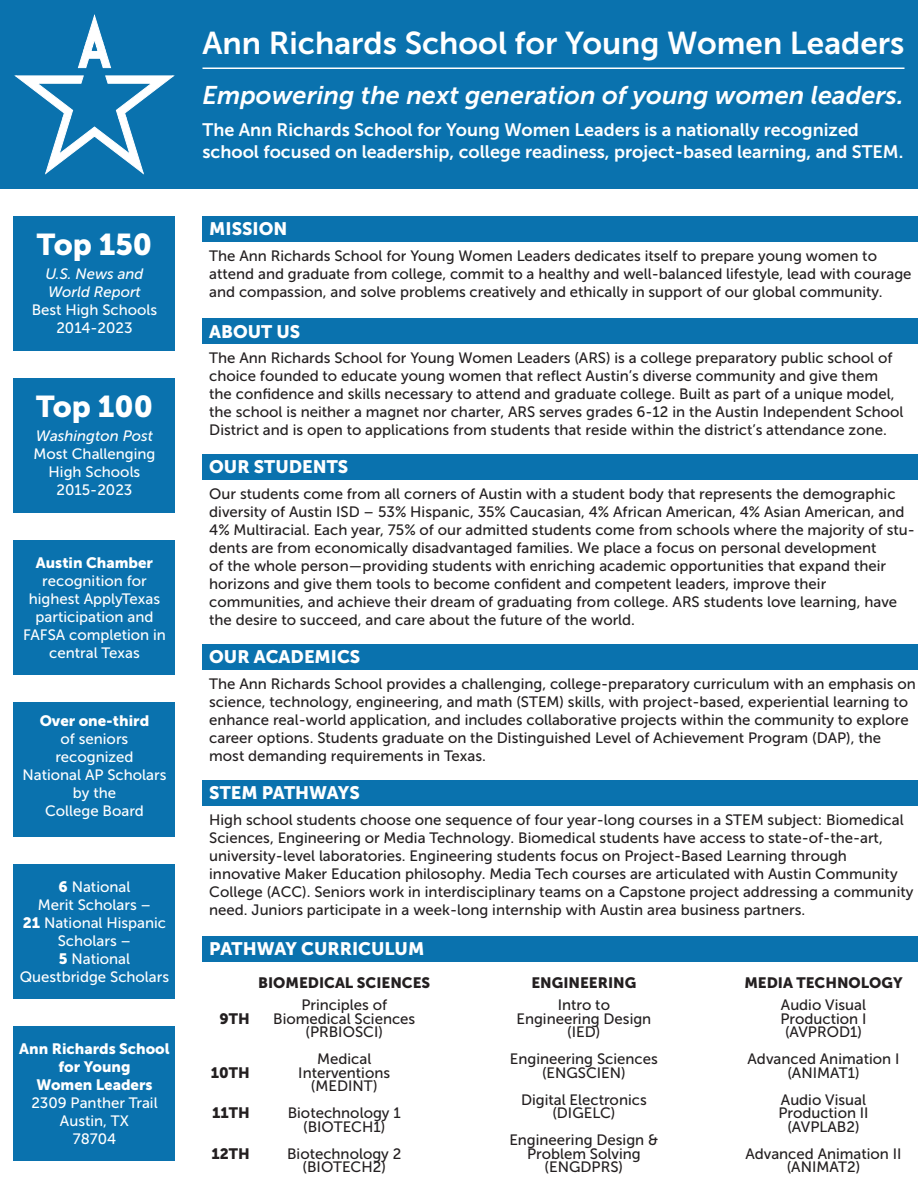
<style>
.page{position:relative;width:918px;height:1188px;background:#fff}
.page>*{position:absolute;margin:0;border:0;box-sizing:border-box;transform-origin:0 0}
.t1{font:31.5px "Museo Sans 700";color:#fff}
.t2{font:30px "Museo Sans 900";color:#fff}
.t3{font:italic 25.5px "Museo Sans 700";color:#fff}
.t4{font:18px/21.6px "Museo Sans 700";color:#fff}
.t5{font:18px "Museo Sans 900";color:#fff}
.t6{font:15px/18px "Museo Sans 500";color:#231f20}
.t7{font:15px/18px "Museo Sans 500";color:#fff;text-align:center}
.t8{font:15px "Museo Sans 900";color:#fff}
.t9{font:15px "Museo Sans 900";color:#231f20}
.t10{font:italic 15px "Museo Sans 500";color:#fff}
.s1{font-family:"Museo Sans 900"}
</style>
<div class="page">
<div style="left:0;top:0;width:918px;height:189px;background:#0a72ae"></div>
<svg style="left:15px;top:14px;width:159px;height:160px"></svg>
<hr style="left:202px;top:68px;width:702px;height:1px;background:#fff">
<div style="left:14px;top:216px;width:162px;height:135px;background:#0a72ae"></div>
<div style="left:14px;top:378px;width:162px;height:135px;background:#0a72ae"></div>
<div style="left:14px;top:540px;width:162px;height:135px;background:#0a72ae"></div>
<div style="left:14px;top:702px;width:162px;height:135px;background:#0a72ae"></div>
<div style="left:14px;top:864px;width:162px;height:135px;background:#0a72ae"></div>
<div style="left:14px;top:1026px;width:162px;height:135px;background:#0a72ae"></div>
<div style="left:202px;top:216px;width:716px;height:26px;background:#0a72ae"></div>
<div style="left:202px;top:318px;width:716px;height:26px;background:#0a72ae"></div>
<div style="left:202px;top:454px;width:716px;height:26px;background:#0a72ae"></div>
<div style="left:202px;top:644px;width:716px;height:26px;background:#0a72ae"></div>
<div style="left:202px;top:780px;width:716px;height:26px;background:#0a72ae"></div>
<div style="left:202px;top:936px;width:716px;height:26px;background:#0a72ae"></div>
<p class="t2" style="left:37px;top:228px;width:117px">Top 150</p>
<p class="t10" style="left:45px;top:265px;width:100px">U.S. News and</p>
<p class="t10" style="left:48px;top:283px;width:94px">World Report</p>
<p class="t7" style="left:32px;top:301px;width:127px">Best High Schools</p>
<p class="t7" style="left:56px;top:319px;width:78px">2014-2023</p>
<p class="t2" style="left:36px;top:390px;width:118px">Top 100</p>
<p class="t10" style="left:36px;top:427px;width:119px">Washington Post</p>
<p class="t7" style="left:34px;top:445px;width:123px">Most Challenging</p>
<p class="t7" style="left:49px;top:463px;width:93px">High Schools</p>
<p class="t7" style="left:57px;top:481px;width:77px">2015-2023</p>
<p class="t8" style="left:36px;top:554px;width:119px">Austin Chamber</p>
<p class="t7" style="left:42px;top:572px;width:106px">recognition for</p>
<p class="t7" style="left:29px;top:590px;width:133px">highest ApplyTexas</p>
<p class="t7" style="left:23px;top:608px;width:144px">participation and<br>FAFSA completion in central Texas</p>
<p class="t8" style="left:40px;top:712px;width:111px">Over one-third</p>
<p class="t7" style="left:61px;top:730px;width:69px">of seniors</p>
<p class="t7" style="left:55px;top:748px;width:80px">recognized</p>
<p class="t7" style="left:23px;top:766px;width:145px">National AP Scholars by the</p>
<p class="t7" style="left:45px;top:802px;width:100px">College Board</p>
<p class="t7" style="left:59px;top:878px;width:73px"><span class="s1">6</span> National</p>
<p class="t7" style="left:38px;top:896px;width:115px">Merit Scholars –</p>
<p class="t7" style="left:23px;top:914px;width:145px"><span class="s1">21</span> National Hispanic<br>Scholars –</p>
<p class="t7" style="left:59px;top:950px;width:73px"><span class="s1">5</span> National</p>
<p class="t7" style="left:20px;top:968px;width:151px">Questbridge Scholars</p>
<p class="t8" style="left:19px;top:1040px;width:152px">Ann Richards School</p>
<p class="t8" style="left:59px;top:1058px;width:73px">for Young</p>
<p class="t8" style="left:36px;top:1076px;width:118px">Women Leaders</p>
<p class="t7" style="left:31px;top:1094px;width:128px">2309 Panther Trail</p>
<p class="t7" style="left:60px;top:1112px;width:71px">Austin, TX</p>
<p class="t7" style="left:73px;top:1130px;width:45px">78704</p>
<p class="t1" style="left:202px;top:26px;width:704px">Ann Richards School for Young Women Leaders</p>
<p class="t3" style="left:202px;top:80px;width:703px">Empowering the next generation of young women leaders.</p>
<p class="t4" style="left:202px;top:119px;width:702px">The Ann Richards School for Young Women Leaders is a nationally recognized school focused on leadership, college readiness, project-based learning, and STEM.</p>
<p class="t5" style="left:209px;top:219px;width:80px">MISSION</p>
<p class="t6" style="left:209px;top:247px;width:704px">The Ann Richards School for Young Women Leaders dedicates itself to prepare young women to attend and graduate from college, commit to a healthy and well-balanced lifestyle, lead with courage and compassion, and solve problems creatively and ethically in support of our global community.</p>
<p class="t5" style="left:209px;top:321px;width:93px">ABOUT US</p>
<p class="t6" style="left:209px;top:349px;width:685px">The Ann Richards School for Young Women Leaders (ARS) is a college preparatory public school of choice founded to educate young women that reflect Austin’s diverse community and give them</p>
<p class="t6" style="left:209px;top:385px;width:696px">the confidence and skills necessary to attend and graduate college. Built as part of a unique model, the school is neither a magnet nor charter, ARS serves grades 6-12 in the Austin Independent School<br>District and is open to applications from students that reside within the district’s attendance zone.</p>
<p class="t5" style="left:209px;top:457px;width:141px">OUR STUDENTS</p>
<p class="t6" style="left:209px;top:485px;width:707px">Our students come from all corners of Austin with a student body that represents the demographic diversity of Austin ISD – 53% Hispanic, 35% Caucasian, 4% African American, 4% Asian American, and 4% Multiracial. Each year, 75% of our admitted students come from schools where the majority of stu&shy;dents are from economically disadvantaged families. We place a focus on personal development</p>
<p class="t6" style="left:209px;top:557px;width:678px">of the whole person—providing students with enriching academic opportunities that expand their horizons and give them tools to become confident and competent leaders, improve their</p>
<p class="t6" style="left:209px;top:593px;width:689px">communities, and achieve their dream of graduating from college. ARS students love learning, have the desire to succeed, and care about the future of the world.</p>
<p class="t5" style="left:209px;top:647px;width:153px">OUR ACADEMICS</p>
<p class="t6" style="left:209px;top:675px;width:708px">The Ann Richards School provides a challenging, college-preparatory curriculum with an emphasis on science, technology, engineering, and math (STEM) skills, with project-based, experiential learning to enhance real-world application, and includes collaborative projects within the community to explore career options. Students graduate on the Distinguished Level of Achievement Program (DAP), the most demanding requirements in Texas.</p>
<p class="t5" style="left:209px;top:783px;width:152px">STEM PATHWAYS</p>
<p class="t6" style="left:209px;top:811px;width:696px">High school students choose one sequence of four year-long courses in a STEM subject: Biomedical<br>Sciences, Engineering or Media Technology. Biomedical students have access to state-of-the-art,</p>
<p class="t6" style="left:209px;top:847px;width:639px">university-level laboratories. Engineering students focus on Project-Based Learning through</p>
<p class="t6" style="left:209px;top:865px;width:706px">innovative Maker Education philosophy. Media Tech courses are articulated with Austin Community<br>College (ACC). Seniors work in interdisciplinary teams on a Capstone project addressing a community need. Juniors participate in a week-long internship with Austin area business partners.</p>
<p class="t5" style="left:209px;top:939px;width:217px">PATHWAY CURRICULUM</p>
<p class="t9" style="left:220px;top:1010px;width:32px">9TH</p>
<p class="t9" style="left:211px;top:1064px;width:40px">10TH</p>
<p class="t9" style="left:212px;top:1105px;width:39px">11TH</p>
<p class="t9" style="left:211px;top:1145px;width:40px">12TH</p>
<p class="t9" style="left:258px;top:975px;width:173px">BIOMEDICAL SCIENCES</p>
<p class="t9" style="left:531px;top:975px;width:106px">ENGINEERING</p>
<p class="t9" style="left:744px;top:974px;width:160px">MEDIA TECHNOLOGY</p>
<p class="t6" style="left:301px;top:996px;width:87px">Principles of</p>
<p class="t6" style="left:273px;top:1010px;width:144px">Biomedical Sciences</p>
<p class="t6" style="left:306px;top:1023px;width:79px">(PRBIOSCI)</p>
<p class="t6" style="left:317px;top:1050px;width:56px">Medical</p>
<p class="t6" style="left:298px;top:1064px;width:93px">Interventions</p>
<p class="t6" style="left:311px;top:1077px;width:68px">(MEDINT)</p>
<p class="t6" style="left:288px;top:1104px;width:115px">Biotechnology 1</p>
<p class="t6" style="left:303px;top:1118px;width:84px">(BIOTECH1)</p>
<p class="t6" style="left:287px;top:1145px;width:116px">Biotechnology 2</p>
<p class="t6" style="left:303px;top:1158px;width:85px">(BIOTECH2)</p>
<p class="t6" style="left:558px;top:996px;width:54px">Intro to</p>
<p class="t6" style="left:516px;top:1010px;width:136px">Engineering Design</p>
<p class="t6" style="left:567px;top:1023px;width:35px">(IED)</p>
<p class="t6" style="left:510px;top:1050px;width:149px">Engineering Sciences</p>
<p class="t6" style="left:542px;top:1064px;width:85px">(ENGSCIEN)</p>
<p class="t6" style="left:521px;top:1091px;width:127px">Digital Electronics</p>
<p class="t6" style="left:552px;top:1104px;width:65px">(DIGELC)</p>
<p class="t6" style="left:509px;top:1131px;width:151px">Engineering Design &amp;</p>
<p class="t6" style="left:527px;top:1145px;width:115px">Problem Solving</p>
<p class="t6" style="left:545px;top:1158px;width:80px">(ENGDPRS)</p>
<p class="t6" style="left:781px;top:996px;width:87px">Audio Visual</p>
<p class="t6" style="left:781px;top:1010px;width:87px">Production I</p>
<p class="t6" style="left:785px;top:1023px;width:78px">(AVPROD1)</p>
<p class="t6" style="left:748px;top:1050px;width:153px">Advanced Animation I</p>
<p class="t6" style="left:787px;top:1064px;width:74px">(ANIMAT1)</p>
<p class="t6" style="left:781px;top:1091px;width:87px">Audio Visual</p>
<p class="t6" style="left:778px;top:1104px;width:92px">Production II</p>
<p class="t6" style="left:787px;top:1118px;width:74px">(AVPLAB2)</p>
<p class="t6" style="left:745px;top:1145px;width:158px">Advanced Animation II</p>
<p class="t6" style="left:787px;top:1158px;width:75px">(ANIMAT2)</p>
</div>
